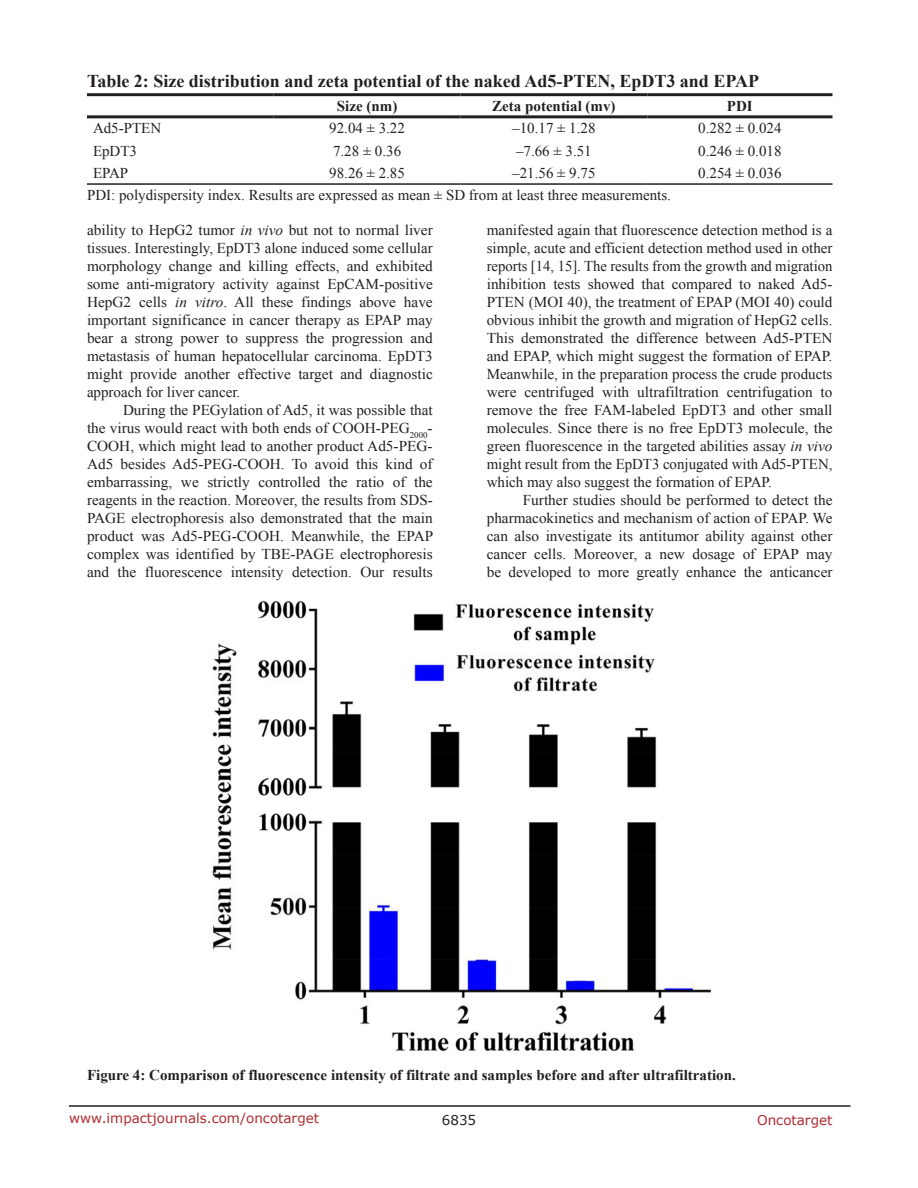
<style>
.page{position:relative;width:918px;height:1188px;background:#fff}
.page>*{position:absolute;margin:0;border:0;box-sizing:border-box;transform-origin:0 0}
.TableHeading{font:700 18px "Times New Roman";color:#231f20}
.BodyText{font:15px/18px "Times New Roman";color:#231f20;text-align:justify}
.TableText{font:15px "Times New Roman";color:#231f20}
.FigureText{font:700 15px "Times New Roman";color:#231f20}
.TableText-2{font:700 15px "Times New Roman";color:#231f20}
.t1{font:13.5px "Verdana";color:#ac2b31}
.t2{font:13.5px "Verdana";color:#231f20}
.s1{font-style:italic}
</style>
<div class="page">
<hr style="left:69px;top:1105px;width:781px;height:2px;background:#231f20">
<hr style="left:87px;top:93px;width:187px;height:3px;background:#231f20">
<hr style="left:274px;top:93px;width:186px;height:3px;background:#231f20">
<hr style="left:460px;top:93px;width:187px;height:3px;background:#231f20">
<hr style="left:647px;top:93px;width:185px;height:3px;background:#231f20">
<hr style="left:87px;top:115px;width:187px;height:3px;background:#231f20">
<hr style="left:274px;top:115px;width:186px;height:3px;background:#231f20">
<hr style="left:460px;top:115px;width:187px;height:3px;background:#231f20">
<hr style="left:647px;top:115px;width:185px;height:3px;background:#231f20">
<hr style="left:87px;top:183px;width:187px;height:2px;background:#231f20">
<hr style="left:274px;top:183px;width:186px;height:2px;background:#231f20">
<hr style="left:460px;top:183px;width:187px;height:2px;background:#231f20">
<hr style="left:647px;top:183px;width:185px;height:2px;background:#231f20">
<img style="left:212px;top:600px;width:498px;height:450px">
<p class="TableHeading" style="left:87px;top:69px;width:674px">Table 2: Size distribution and zeta potential of the naked Ad5-PTEN, EpDT3 and EPAP</p>
<p class="TableText-2" style="left:337px;top:95px;width:62px">Size (nm)</p>
<p class="TableText-2" style="left:492px;top:95px;width:125px">Zeta potential (mv)</p>
<p class="TableText-2" style="left:727px;top:95px;width:27px">PDI</p>
<p class="TableText" style="left:93px;top:118px;width:70px">Ad5-PTEN</p>
<p class="TableText" style="left:329px;top:118px;width:77px">92.04 ± 3.22</p>
<p class="TableText" style="left:512px;top:118px;width:85px">–10.17 ± 1.28</p>
<p class="TableText" style="left:698px;top:118px;width:85px">0.282 ± 0.024</p>
<p class="TableText" style="left:93px;top:141px;width:46px">EpDT3</p>
<p class="TableText" style="left:333px;top:141px;width:70px">7.28 ± 0.36</p>
<p class="TableText" style="left:516px;top:141px;width:77px">–7.66 ± 3.51</p>
<p class="TableText" style="left:698px;top:141px;width:85px">0.246 ± 0.018</p>
<p class="TableText" style="left:93px;top:163px;width:37px">EPAP</p>
<p class="TableText" style="left:329px;top:163px;width:77px">98.26 ± 2.85</p>
<p class="TableText" style="left:512px;top:163px;width:85px">–21.56 ± 9.75</p>
<p class="TableText" style="left:698px;top:163px;width:85px">0.254 ± 0.036</p>
<p class="TableText" style="left:87px;top:185px;width:585px">PDI: polydispersity index. Results are expressed as mean ± SD from at least three measurements.</p>
<p class="BodyText" style="left:87px;top:221px;width:347px">ability to HepG2 tumor <span class="s1">in vivo</span> but not to normal liver tissues. Interestingly, EpDT3 alone induced some cellular morphology change and killing effects, and exhibited some anti-migratory activity against EpCAM-positive HepG2 cells <span class="s1">in vitro</span>. All these findings above have important significance in cancer therapy as EPAP may bear a strong power to suppress the progression and metastasis of human hepatocellular carcinoma. EpDT3 might provide another effective target and diagnostic approach for liver cancer.</p>
<p class="BodyText" style="left:87px;top:401px;width:348px;text-indent:36px">During the PEGylation of Ad5, it was possible that the virus would react with both ends of COOH-PEG<sub>2000</sub>- COOH, which might lead to another product Ad5-PEG-Ad5 besides Ad5-PEG-COOH. To avoid this kind of embarrassing, we strictly controlled the ratio of the reagents in the reaction. Moreover, the results from SDS-PAGE electrophoresis also demonstrated that the main product was Ad5-PEG-COOH. Meanwhile, the EPAP complex was identified by TBE-PAGE electrophoresis and the fluorescence intensity detection. Our results</p>
<p class="BodyText" style="left:487px;top:221px;width:347px">manifested again that fluorescence detection method is a simple, acute and efficient detection method used in other reports [14, 15]. The results from the growth and migration inhibition tests showed that compared to naked Ad5- PTEN (MOI 40), the treatment of EPAP (MOI 40) could obvious inhibit the growth and migration of HepG2 cells.<br>This demonstrated the difference between Ad5-PTEN and EPAP, which might suggest the formation of EPAP.<br>Meanwhile, in the preparation process the crude products were centrifuged with ultrafiltration centrifugation to remove the free FAM-labeled EpDT3 and other small molecules. Since there is no free EpDT3 molecule, the green fluorescence in the targeted abilities assay <span class="s1">in vivo </span>might result from the EpDT3 conjugated with Ad5-PTEN, which may also suggest the formation of EPAP.</p>
<p class="BodyText" style="left:487px;top:491px;width:347px;text-indent:36px">Further studies should be performed to detect the pharmacokinetics and mechanism of action of EPAP. We can also investigate its antitumor ability against other cancer cells. Moreover, a new dosage of EPAP may be developed to more greatly enhance the anticancer</p>
<p class="FigureText" style="left:87px;top:1065px;width:650px">Figure 4: Comparison of fluorescence intensity of filtrate and samples before and after ultrafiltration.</p>
<p class="t1" style="left:69px;top:1109px;width:252px">www.impactjournals.com/oncotarget</p>
<p class="t2" style="left:442px;top:1111px;width:36px">6835</p>
<p class="t1" style="left:757px;top:1111px;width:77px">Oncotarget</p>
</div>
